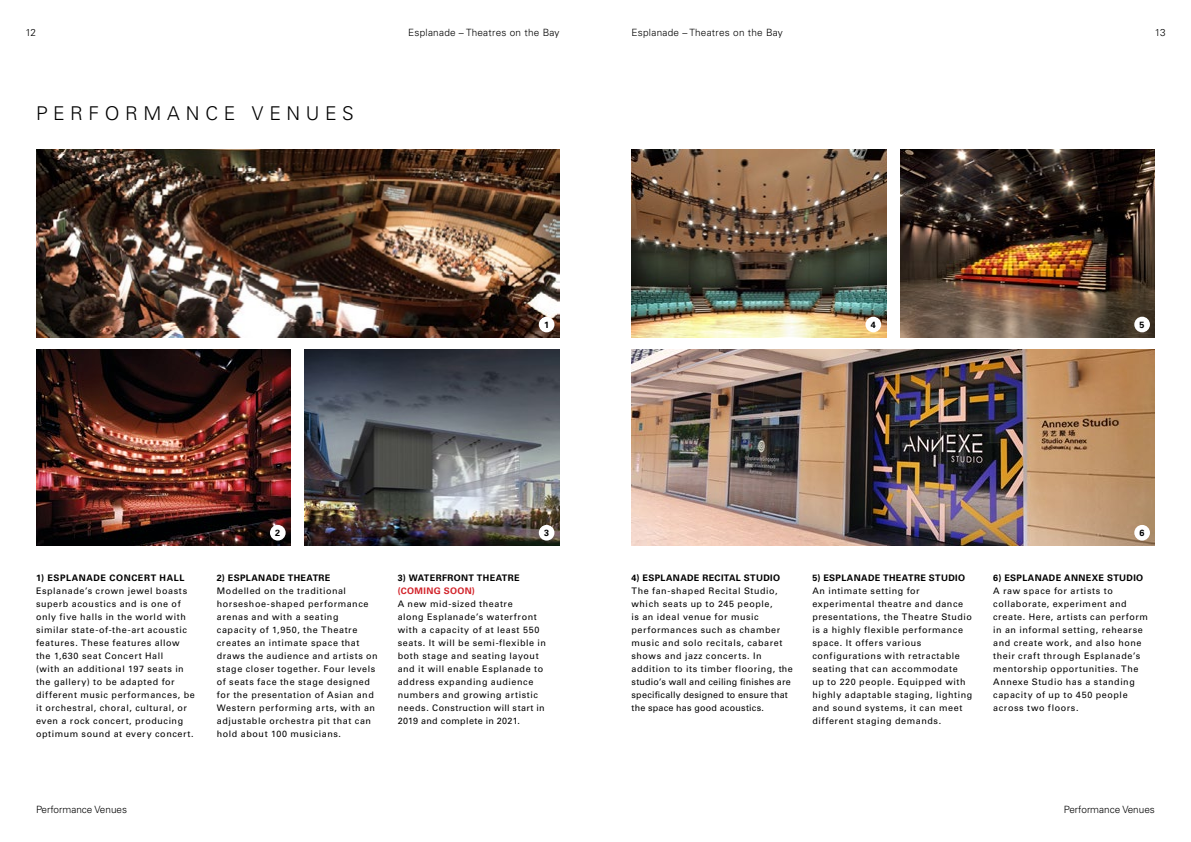
<style>
.page{position:relative;width:1191px;height:842px;background:#fff}
.page>*{position:absolute;margin:0;border:0;box-sizing:border-box;transform-origin:0 0}
.t1{font:300 19px "Univers LT Std";letter-spacing:.295em;color:#000}
.t2{font:300 10px "Univers LT Std";letter-spacing:.025em;color:#000}
.t3{font:300 10px "Univers LT Std";letter-spacing:.005em;color:#000}
.t4{font:9px/13px "Univers LT Std";letter-spacing:.06em;color:#000}
.t5{font:700 9px "Univers LT Std";letter-spacing:.04em;color:#000}
.t6{font:700 9px "Univers LT Std";letter-spacing:.065em;color:#000}
.t7{font:700 9px "Univers LT Std";letter-spacing:.04em;color:#d2232a}
</style>
<div class="page">
<img style="left:36px;top:149px;width:523px;height:188px">
<img style="left:36px;top:350px;width:255px;height:196px">
<img style="left:305px;top:350px;width:254px;height:196px">
<div style="left:539px;top:317px;width:15px;height:15px;background:#fff;border-radius:50%"></div>
<div style="left:270px;top:525px;width:16px;height:16px;background:#fff;border-radius:50%"></div>
<div style="left:539px;top:525px;width:15px;height:16px;background:#fff;border-radius:50%"></div>
<img style="left:631px;top:149px;width:255px;height:188px">
<img style="left:900px;top:149px;width:255px;height:188px">
<img style="left:631px;top:350px;width:524px;height:196px">
<div style="left:1134px;top:317px;width:16px;height:15px;background:#fff;border-radius:50%"></div>
<div style="left:865px;top:317px;width:16px;height:15px;background:#fff;border-radius:50%"></div>
<div style="left:1134px;top:525px;width:16px;height:16px;background:#fff;border-radius:50%"></div>
<p class="t2" style="left:408px;top:26px;width:153px">Esplanade – Theatres on the Bay</p>
<p class="t2" style="left:631px;top:26px;width:153px">Esplanade – Theatres on the Bay</p>
<p class="t3" style="left:25px;top:26px;width:12px">12</p>
<p class="t3" style="left:1155px;top:26px;width:12px">13</p>
<h1 class="t1" style="left:36px;top:102px;width:319px">PERFORMANCE VENUES</h1>
<p class="t5" style="left:544px;top:319px;width:7px">1</p>
<p class="t5" style="left:870px;top:319px;width:7px">4</p>
<p class="t5" style="left:1139px;top:319px;width:7px">5</p>
<p class="t5" style="left:275px;top:528px;width:7px">2</p>
<p class="t5" style="left:544px;top:528px;width:7px">3</p>
<p class="t5" style="left:1139px;top:528px;width:7px">6</p>
<p class="t6" style="left:36px;top:573px;width:150px">1) ESPLANADE CONCERT HALL</p>
<p class="t4" style="left:36px;top:584px;width:160px">Esplanade’s crown jewel boasts superb acoustics and is one of only five halls in the world with similar state-of-the-art acoustic features. These features allow the 1,630 seat Concert Hall<br>(with an additional 197 seats in the gallery) to be adapted for different music performances, be it orchestral, choral, cultural, or even a rock concert, producing optimum sound at every concert.</p>
<p class="t5" style="left:217px;top:573px;width:115px">2) ESPLANADE THEATRE</p>
<p class="t4" style="left:217px;top:585px;width:162px">Modelled on the traditional horseshoe-shaped performance arenas and with a seating capacity of 1,950, the Theatre creates an intimate space that draws the audience and artists on stage closer together. Four levels of seats face the stage designed for the presentation of Asian and<br>Western performing arts, with an adjustable orchestra pit that can hold about 100 musicians.</p>
<p class="t5" style="left:398px;top:573px;width:123px">3) WATERFRONT THEATRE</p>
<p class="t7" style="left:398px;top:586px;width:79px">(COMING SOON)</p>
<p class="t4" style="left:398px;top:598px;width:150px">A new mid-sized theatre<br>along Esplanade’s waterfront with a capacity of at least 550 seats. It will be semi-flexible in both stage and seating layout and it will enable Esplanade to address expanding audience numbers and growing artistic needs. Construction will start in<br>2019 and complete in 2021.</p>
<p class="t5" style="left:631px;top:573px;width:150px">4) ESPLANADE RECITAL STUDIO</p>
<p class="t4" style="left:631px;top:584px;width:163px">The fan-shaped Recital Studio, which seats up to 245 people,<br>is an ideal venue for music performances such as chamber music and solo recitals, cabaret shows and jazz concerts. In addition to its timber flooring, the studio’s wall and ceiling finishes are specifically designed to ensure that the space has good acoustics.</p>
<p class="t5" style="left:812px;top:573px;width:154px">5) ESPLANADE THEATRE STUDIO</p>
<p class="t4" style="left:812px;top:584px;width:161px">An intimate setting for experimental theatre and dance presentations, the Theatre Studio is a highly flexible performance space. It offers various configurations with retractable seating that can accommodate<br>up to 220 people. Equipped with highly adaptable staging, lighting and sound systems, it can meet different staging demands.</p>
<p class="t5" style="left:993px;top:573px;width:152px">6) ESPLANADE ANNEXE STUDIO</p>
<p class="t4" style="left:993px;top:585px;width:156px">A raw space for artists to collaborate, experiment and create. Here, artists can perform in an informal setting, rehearse and create work, and also hone their craft through Esplanade’s mentorship opportunities. The<br>Annexe Studio has a standing capacity of up to 450 people across two floors.</p>
<p class="t3" style="left:36px;top:804px;width:93px">Performance Venues</p>
<p class="t3" style="left:1063px;top:804px;width:93px">Performance Venues</p>
</div>
